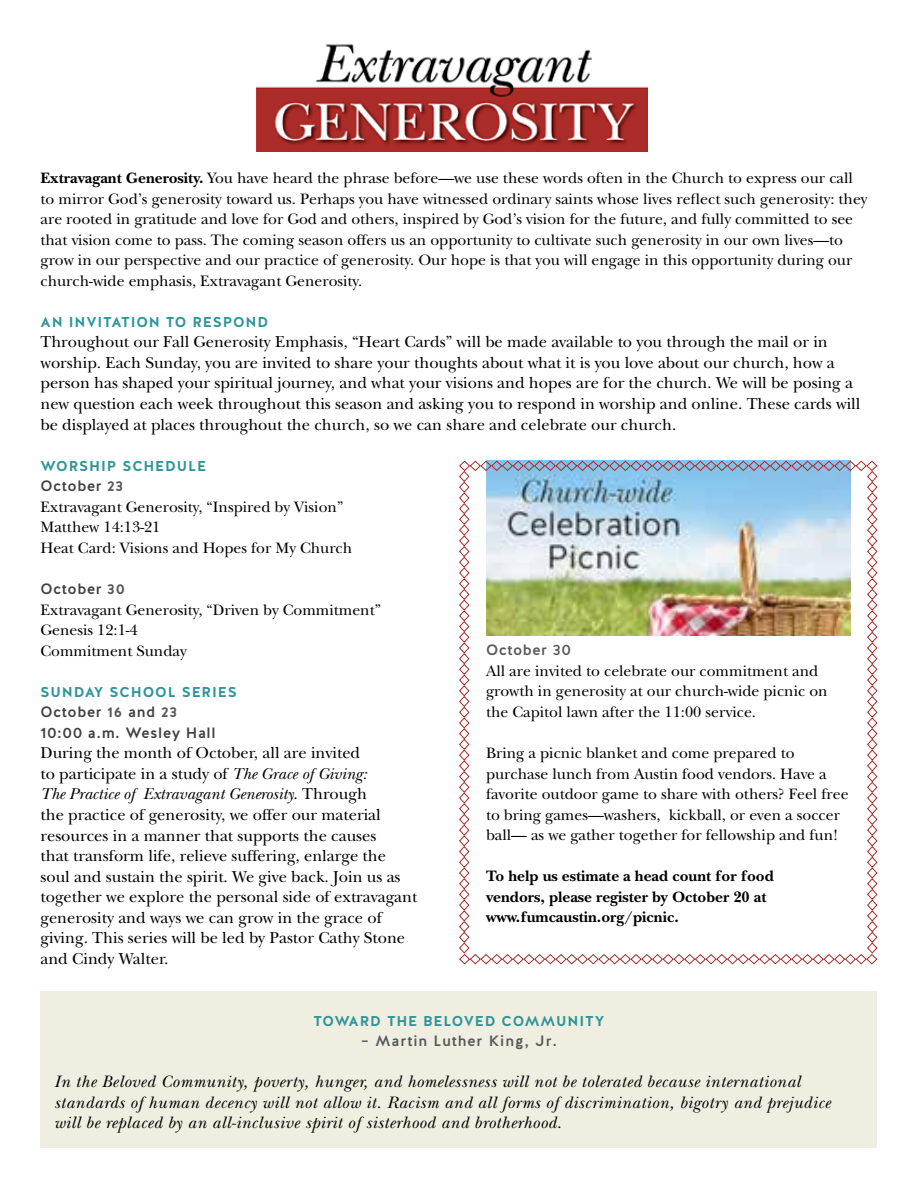
<style>
.page{position:relative;width:918px;height:1188px;background:#fff}
.page>*{position:absolute;margin:0;border:0;box-sizing:border-box;transform-origin:0 0}
.t1{font:italic 17.25px/20.5px "New Baskerville Std";letter-spacing:.03em;color:#000}
.t2{font:16.5px/20.5px "New Baskerville Std";color:#000}
.t3{font:15.75px/20.5px "New Baskerville Std";color:#000}
.t4{font:700 15.75px/20.5px "New Baskerville Std";color:#000}
.t5{font:500 15px/20.5px "Halis R";letter-spacing:.035em;color:#414042}
.t6{font:500 15px "Halis R";letter-spacing:.06em;color:#58595b}
.t7{font:500 15px "Halis R";letter-spacing:.035em;color:#58595b}
.t8{font:700 14.25px "Halis R";letter-spacing:.06em;color:#2f959a}
.s1{font-weight:700}
.s2{font-weight:700;font-size:14.25px;color:#58595b}
.s3{font-style:italic}
</style>
<div class="page">
<div style="left:40px;top:991px;width:838px;height:157px;background:#f0eee0"></div>
<img style="left:256px;top:44px;width:392px;height:107px">
<img style="left:459px;top:460px;width:419px;height:505px">
<p class="t3" style="left:40px;top:168px;width:829px"><span class="s1">Extravagant Generosity.</span> You have heard the phrase before—we use these words often in the Church to express our call to mirror God’s generosity toward us. Perhaps you have witnessed ordinary saints whose lives reflect such generosity: they are rooted in gratitude and love for God and others, inspired by God’s vision for the future, and fully committed to see that vision come to pass. The coming season offers us an opportunity to cultivate such generosity in our own lives—to grow in our perspective and our practice of generosity. Our hope is that you will engage in this opportunity during our church-wide emphasis, Extravagant Generosity.</p>
<p class="t8" style="left:40px;top:313px;width:229px">AN INVITATION TO RESPOND</p>
<p class="t2" style="left:40px;top:332px;width:822px">Throughout our Fall Generosity Emphasis, “Heart Cards” will be made available to you through the mail or in worship. Each Sunday, you are invited to share your thoughts about what it is you love about our church, how a person has shaped your spiritual journey, and what your visions and hopes are for the church. We will be posing a new question each week throughout this season and asking you to respond in worship and online. These cards will be displayed at places throughout the church, so we can share and celebrate our church.</p>
<p class="t8" style="left:40px;top:457px;width:167px">WORSHIP SCHEDULE</p>
<p class="t5" style="left:40px;top:476px;width:84px">October <span class="s2">23</span></p>
<p class="t3" style="left:40px;top:497px;width:313px">Extravagant Generosity, “Inspired by Vision”<br>Matthew 14:13-21<br>Heat Card: Visions and Hopes for My Church</p>
<p class="t5" style="left:40px;top:579px;width:86px">October <span class="s2">30</span></p>
<p class="t3" style="left:40px;top:599px;width:342px">Extravagant Generosity, “Driven by Commitment”<br>Genesis 12:1-4<br>Commitment Sunday</p>
<p class="t8" style="left:40px;top:683px;width:198px">SUNDAY SCHOOL SERIES</p>
<p class="t5" style="left:40px;top:702px;width:177px">October <span class="s2">16</span> and <span class="s2">23<br></span>10:00 a.m. Wesley Hall</p>
<p class="t2" style="left:40px;top:743px;width:378px">During the month of October, all are invited<br>to participate in a study of <span class="s3">The Grace of Giving:<br>The Practice of Extravagant Generosity</span>. Through<br>the practice of generosity, we offer our material resources in a manner that supports the causes<br>that transform life, relieve suffering, enlarge the soul and sustain the spirit. We give back. Join us as together we explore the personal side of extravagant generosity and ways we can grow in the grace of giving. This series will be led by Pastor Cathy Stone and Cindy Walter.</p>
<p class="t7" style="left:486px;top:640px;width:87px">October 30</p>
<p class="t3" style="left:486px;top:661px;width:343px">All are invited to celebrate our commitment and growth in generosity at our church-wide picnic on the Capitol lawn after the 11:00 service.</p>
<p class="t3" style="left:486px;top:743px;width:364px">Bring a picnic blanket and come prepared to purchase lunch from Austin food vendors. Have a favorite outdoor game to share with others? Feel free to bring games—washers, kickball, or even a soccer ball— as we gather together for fellowship and fun!</p>
<p class="t4" style="left:486px;top:866px;width:289px">To help us estimate a head count for food vendors, please register by October 20 at www.fumcaustin.org/picnic.</p>
<p class="t8" style="left:314px;top:1011px;width:292px">TOWARD THE BELOVED COMMUNITY</p>
<p class="t6" style="left:361px;top:1031px;width:198px">– Martin Luther King, Jr.</p>
<p class="t1" style="left:54px;top:1071px;width:778px">In the Beloved Community, poverty, hunger, and homelessness will not be tolerated because international standards of human decency will not allow it. Racism and all forms of discrimination, bigotry and prejudice will be replaced by an all-inclusive spirit of sisterhood and brotherhood.</p>
</div>
